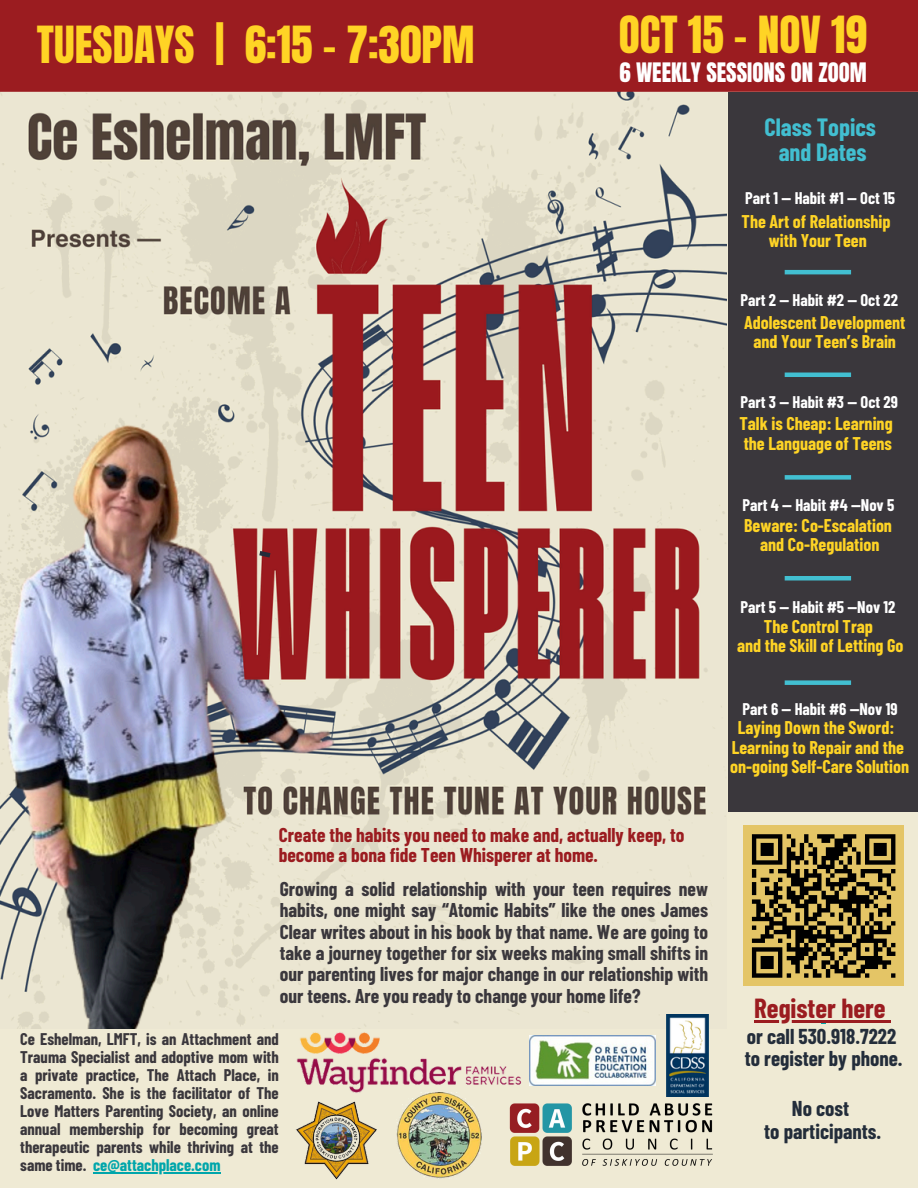
<style>
.page{position:relative;width:918px;height:1188px;background:#efead4}
.page>*{position:absolute;margin:0;border:0;box-sizing:border-box;transform-origin:0 0}
.t1{font:43.5px "Anton";color:#ffd425}
.t2{font:700 27px "Barlow Condensed";color:#9b1c20}
.t3{font:700 24.45px/24.8px "Barlow Condensed";color:#42bfd1;text-align:center}
.t4{font:22.8px "Anton";color:#fff}
.t5{font:700 21px/22.5px "Barlow Condensed";color:#232d3a}
.t6{font:700 19.5px/21.3px "Barlow Condensed";color:#3a373c;text-align:justify}
.t7{font:700 19.5px/20.2px "Barlow Condensed";color:#9b1c20}
.t8{font:700 18px/19.2px "Barlow Condensed";color:#ffd425;text-align:center}
.t9{font:700 16.5px/18px "Barlow Condensed";color:#3a373c;text-align:justify}
.t10{font:700 16.5px "Barlow Condensed";color:#fff}
.s1{color:#00a6ab}
</style>
<div class="page">
<img style="left:0;top:92px;width:727px;height:936px">
<div style="left:0;top:0;width:918px;height:92px;background:#9b1c20"></div>
<div style="left:728px;top:92px;width:190px;height:720px;background:#3a373c"></div>
<img style="left:509px;top:1103px;width:204px;height:63px">
<img style="left:530px;top:1036px;width:116px;height:49px">
<img style="left:396px;top:1093px;width:86px;height:85px">
<img style="left:296px;top:1101px;width:81px;height:79px">
<img style="left:296px;top:1032px;width:226px;height:61px">
<img style="left:646px;top:1015px;width:81px;height:82px">
<hr style="left:93px;top:1172px;width:127px;height:1px;background:#00a6ab">
<div style="left:743px;top:826px;width:161px;height:160px;background:#e4c566"></div>
<svg style="left:751px;top:834px;width:145px;height:144px"></svg>
<hr style="left:754px;top:1020px;width:132px;height:3px;background:#9b1c20">
<svg style="left:886px;top:1020px;width:5px;height:3px"></svg>
<hr style="left:785px;top:270px;width:66px;height:4px;background:#42bfd1">
<hr style="left:785px;top:373px;width:66px;height:4px;background:#42bfd1">
<div style="left:785px;top:475px;width:66px;height:5px;background:#42bfd1"></div>
<hr style="left:785px;top:576px;width:66px;height:4px;background:#42bfd1">
<div style="left:785px;top:680px;width:66px;height:5px;background:#42bfd1"></div>
<svg style="left:254px;top:548px;width:21px;height:13px"></svg>
<h5 class="t1" style="left:37px;top:13px;width:439px">TUESDAYS | 6:15 - 7:30PM</h5>
<p class="t1" style="left:619px;top:3px;width:250px">OCT 15 - NOV 19</p>
<h5 class="t4" style="left:620px;top:56px;width:249px">6 WEEKLY SESSIONS ON ZOOM</h5>
<p class="t3" style="left:764px;top:114px;width:113px">Class Topics and Dates</p>
<h5 class="t10" style="left:745px;top:187px;width:152px">Part 1 — Habit #1 — Oct 15</h5>
<p class="t8" style="left:742px;top:211px;width:150px">The Art of Relationship with Your Teen</p>
<h5 class="t10" style="left:740px;top:289px;width:159px">Part 2 — Habit #2 — Oct 22</h5>
<h5 class="t8" style="left:744px;top:312px;width:163px">Adolescent Development and Your Teen’s Brain</h5>
<p class="t10" style="left:740px;top:392px;width:159px">Part 3 — Habit #3 — Oct 29</p>
<h2 class="t8" style="left:740px;top:414px;width:155px;text-align:left">Talk is Cheap: Learning the Language of Teens</h2>
<h4 class="t10" style="left:743px;top:494px;width:153px">Part 4 — Habit #4 —Nov 5</h4>
<p class="t8" style="left:744px;top:515px;width:149px">Beware: Co-Escalation and Co-Regulation</p>
<p class="t10" style="left:740px;top:596px;width:157px">Part 5 — Habit #5 —Nov 12</p>
<p class="t8" style="left:737px;top:616px;width:168px">The Control Trap<br>and the Skill of Letting Go</p>
<h5 class="t7" style="left:279px;top:824px;width:407px">Create the habits you need to make and, actually keep, to become a bona fide Teen Whisperer at home.</h5>
<p class="t6" style="left:280px;top:877px;width:430px">Growing a solid relationship with your teen requires new habits, one might say “Atomic Habits” like the ones James Clear writes about in his book by that name. We are going to take a journey together for six weeks making small shifts in our parenting lives for major change in our relationship with our teens. Are you ready to change your home life?</p>
<p class="t9" style="left:20px;top:1029px;width:260px">Ce Eshelman, LMFT, is an Attachment and Trauma Specialist and adoptive mom with a private practice, The Attach Place, in Sacramento. She is the facilitator of The Love Matters Parenting Society, an online annual membership for becoming great therapeutic parents while thriving at the same time. <span class="s1">ce@attachplace.com</span></p>
<p class="t10" style="left:743px;top:699px;width:156px">Part 6 — Habit #6 —Nov 19</p>
<p class="t8" style="left:732px;top:718px;width:174px">Laying Down the Sword:<br>Learning to Repair and the</p>
<p class="t8" style="left:730px;top:756px;width:180px">on-going Self-Care Solution</p>
<h2 class="t2" style="left:754px;top:991px;width:133px">Register here</h2>
<h4 class="t5" style="left:745px;top:1024px;width:159px">or call 530.918.7222 to register by phone.</h4>
<p class="t5" style="left:764px;top:1097px;width:119px;text-align:center">No cost<br>to participants.</p>
</div>
